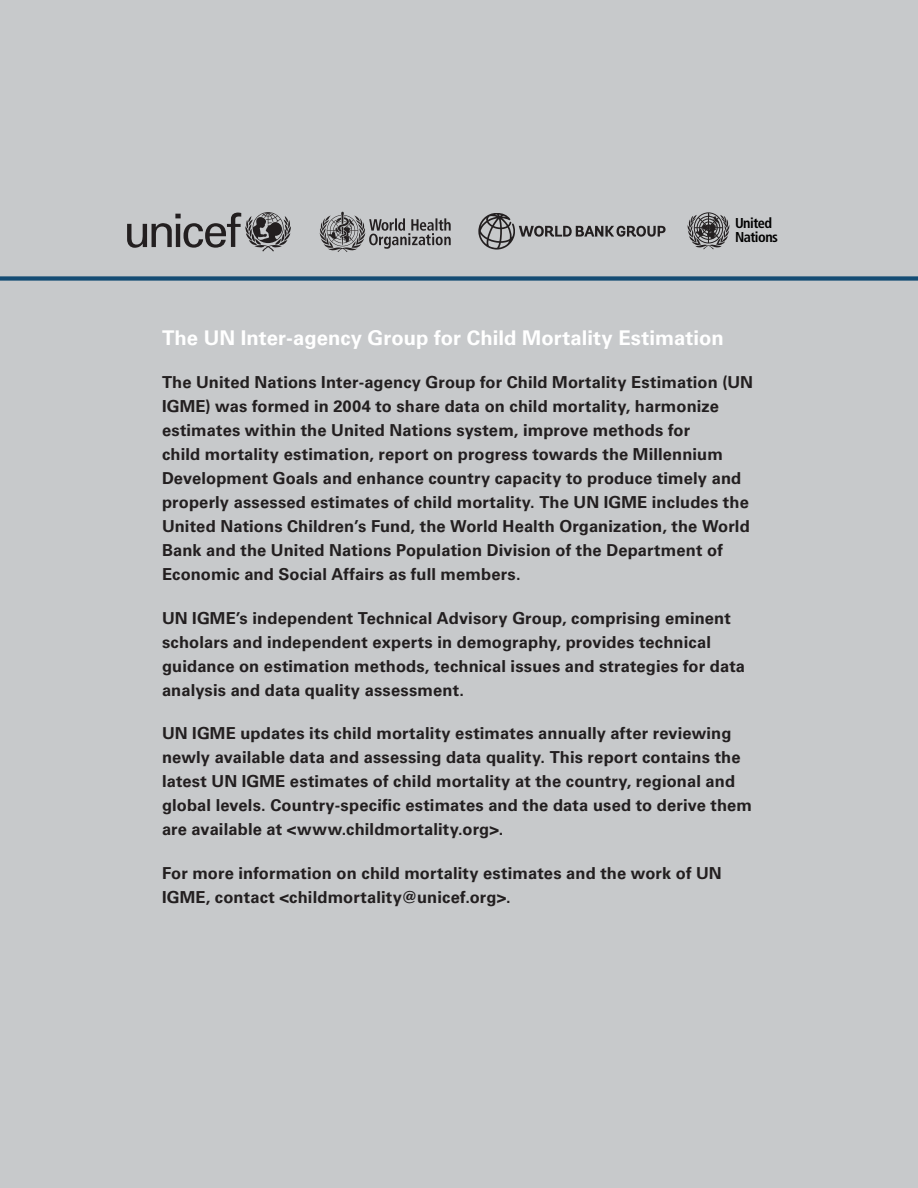
<style>
.page{position:relative;width:918px;height:1188px;background:#c7c9cb}
.page>*{position:absolute;margin:0;border:0;box-sizing:border-box;transform-origin:0 0}
._04_body_text{font:700 20.25px "Univers LT Std";letter-spacing:.005em;color:#fff}
._04_body_text-2{font:700 16.5px/24px "Univers LT Std";letter-spacing:.01em;color:#231f20}
.t1{font:700 condensed 14.4px/14.4px "Frutiger LT Std";letter-spacing:-.035em;color:#000}
</style>
<div class="page">
<div style="left:0;top:276px;width:918px;height:5px;background:#144c74"></div>
<svg style="left:127px;top:212px;width:164px;height:39px"></svg>
<svg style="left:320px;top:212px;width:131px;height:40px"></svg>
<div style="left:694px;top:213px;width:29px;height:30px;border:1px solid #231f20;border-radius:50%"></div>
<svg style="left:688px;top:215px;width:41px;height:34px"></svg>
<svg style="left:478px;top:213px;width:188px;height:37px"></svg>
<p class="t1" style="left:735px;top:215px;width:45px">United<br>Nations</p>
<p class="_04_body_text" style="left:162px;top:326px;width:563px">The UN Inter-agency Group for Child Mortality Estimation</p>
<p class="_04_body_text-2" style="left:162px;top:370px;width:593px">The United Nations Inter-agency Group for Child Mortality Estimation (UN IGME) was formed in 2004 to share data on child mortality, harmonize estimates within the United Nations system, improve methods for<br>child mortality estimation, report on progress towards the Millennium Development Goals and enhance country capacity to produce timely and properly assessed estimates of child mortality. The UN IGME includes the United Nations Children’s Fund, the World Health Organization, the World Bank and the United Nations Population Division of the Department of Economic and Social Affairs as full members.</p>
<p class="_04_body_text-2" style="left:162px;top:606px;width:585px">UN IGME’s independent Technical Advisory Group, comprising eminent scholars and independent experts in demography, provides technical guidance on estimation methods, technical issues and strategies for data analysis and data quality assessment.</p>
<p class="_04_body_text-2" style="left:162px;top:721px;width:592px">UN IGME updates its child mortality estimates annually after reviewing newly available data and assessing data quality. This report contains the latest UN IGME estimates of child mortality at the country, regional and global levels. Country-specific estimates and the data used to derive them are available at &lt;www.childmortality.org&gt;.</p>
<p class="_04_body_text-2" style="left:162px;top:861px;width:561px">For more information on child mortality estimates and the work of UN<br>IGME, contact &lt;childmortality@unicef.org&gt;.</p>
</div>
